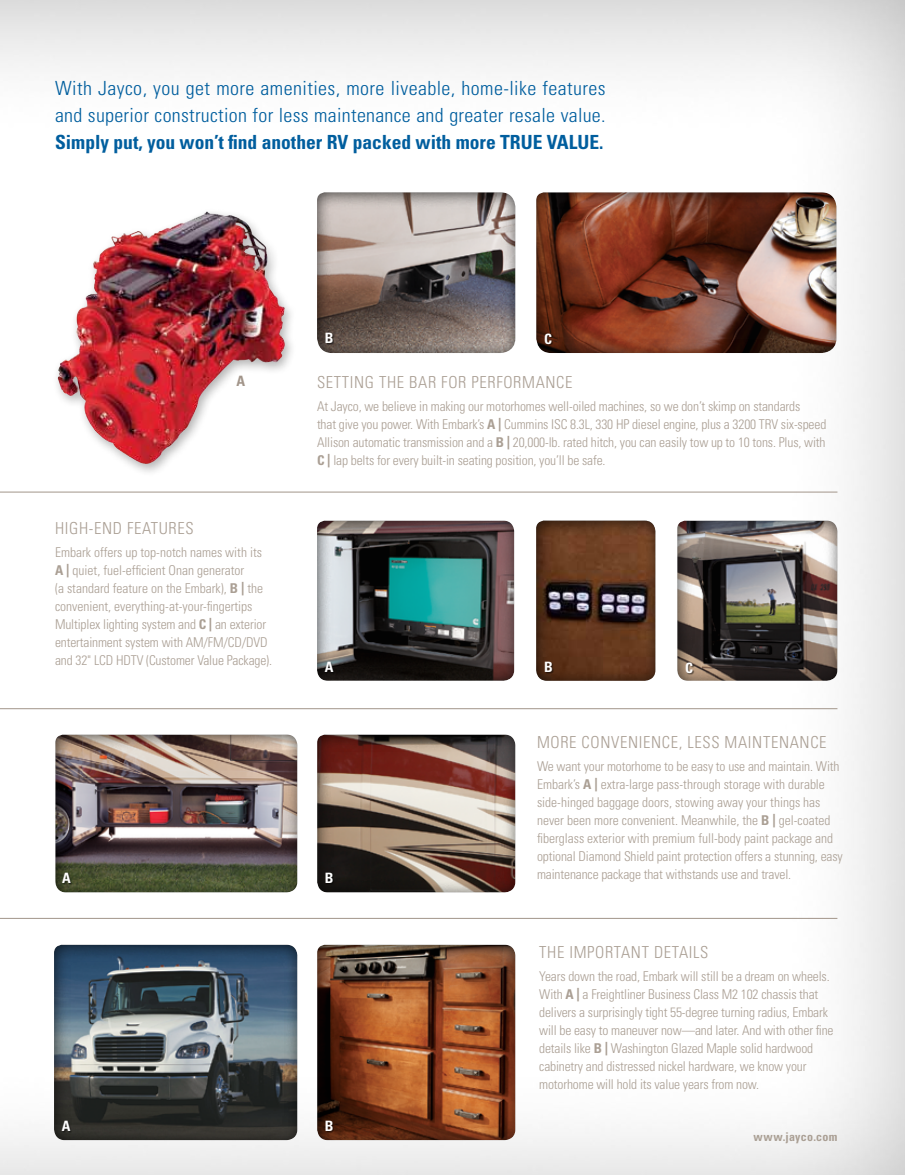
<style>
.page{position:relative;width:905px;height:1175px;background:#fff}
.page>*{position:absolute;margin:0;border:0;box-sizing:border-box;transform-origin:0 0}
.t1{font:300 condensed 19.5px/27px "Univers";letter-spacing:.015em;color:#005e9e}
.t2{font:700 condensed 19.5px "Univers";color:#005e9e}
.t3{font:300 condensed 16.5px "Univers";letter-spacing:.04em;color:#aa9f94}
.t4{font:700 condensed 14.25px "Univers";color:#fff}
.t5{font:700 condensed 14.25px "Univers";color:#a2958a}
.t6{font:300 condensed 13.5px/18px "Univers";letter-spacing:-.01em;color:#aa9f94}
.t7{font:700 condensed 12px "Univers";letter-spacing:.02em;color:#aa9f94}
.s1{font-weight:700}
</style>
<div class="page">
<div style="left:0;top:0;width:904px;height:1174px;background:#000;opacity:.35"></div>
<div style="left:52px;top:207px;width:245px;height:271px;background:#000;opacity:.3"></div>
<img style="left:60px;top:211px;width:146px;height:154px">
<hr style="left:0;top:491px;width:837px;height:1px;background:#a2958a">
<hr style="left:0;top:708px;width:837px;height:1px;background:#a2958a">
<hr style="left:0;top:918px;width:837px;height:1px;background:#a2958a">
<div style="left:317px;top:520px;width:199px;height:163px;background:#000;opacity:.75"></div>
<div style="left:325px;top:662px;width:10px;height:12px;background:#000;opacity:.5"></div>
<div style="left:54px;top:734px;width:246px;height:160px;background:#000;opacity:.75"></div>
<div style="left:62px;top:873px;width:10px;height:11px;background:#000;opacity:.5"></div>
<div style="left:317px;top:733px;width:201px;height:162px;background:#000;opacity:.75"></div>
<div style="left:326px;top:873px;width:8px;height:11px;background:#0e0c0b"></div>
<div style="left:536px;top:520px;width:121px;height:163px;background:#000;opacity:.75"></div>
<div style="left:545px;top:662px;width:8px;height:12px;background:#000;opacity:.5"></div>
<div style="left:677px;top:520px;width:162px;height:162px;background:#000;opacity:.75"></div>
<div style="left:686px;top:663px;width:8px;height:11px;background:#000;opacity:.5"></div>
<div style="left:317px;top:192px;width:201px;height:163px;background:#000;opacity:.75"></div>
<div style="left:326px;top:333px;width:8px;height:12px;background:#000;opacity:.5"></div>
<div style="left:535px;top:191px;width:303px;height:165px;background:#000;opacity:.75"></div>
<div style="left:545px;top:334px;width:8px;height:11px;background:#000;opacity:.5"></div>
<div style="left:53px;top:944px;width:247px;height:198px;background:#000;opacity:.75"></div>
<div style="left:62px;top:1121px;width:10px;height:11px;background:#000;opacity:.5"></div>
<div style="left:315px;top:944px;width:203px;height:198px;background:#000;opacity:.75"></div>
<div style="left:326px;top:1121px;width:8px;height:11px;background:#000;opacity:.5"></div>
<h1 class="t1" style="left:55px;top:75px;width:552px">With Jayco, you get more amenities, more liveable, home-like features and superior construction for less maintenance and greater resale value.</h1>
<h1 class="t2" style="left:55px;top:130px;width:457px">Simply put, you won’t find another RV packed with more TRUE</h1>
<h1 class="t2" style="left:546px;top:130px;width:22px">VALUE</h1>
<h1 class="t2" style="left:599px;top:130px;width:6px">.</h1>
<p class="t5" style="left:236px;top:372px;width:10px">A</p>
<p class="t3" style="left:55px;top:518px;width:49px">High-end</p>
<p class="t3" style="left:127px;top:518px;width:51px">features</p>
<p class="t6" style="left:55px;top:543px;width:219px">Embark offers up top-notch names with its <span class="s1">A |</span> quiet, fuel-efficient Onan generator<br>(a standard feature on the Embark), <span class="s1">B |</span> the convenient, everything-at-your-fingertips Multiplex lighting system and <span class="s1">C |</span> an exterior entertainment system with AM/FM/CD/DVD and 32" LCD HDTV (Customer Value Package).</p>
<p class="t4" style="left:325px;top:329px;width:10px">B</p>
<p class="t4" style="left:544px;top:330px;width:9px">C</p>
<p class="t3" style="left:317px;top:372px;width:18px">Settin</p>
<p class="t3" style="left:365px;top:372px;width:54px">g the bar</p>
<p class="t3" style="left:441px;top:372px;width:131px">for performance</p>
<p class="t6" style="left:317px;top:397px;width:511px">At Jayco, we believe in making our motorhomes well-oiled machines, so we don’t skimp on standards<br>that give you power. With Embark’s <span class="s1">A |</span> Cummins ISC 8.3L, 330 HP diesel engine, plus a 3200 TRV six-speed Allison automatic transmission and a <span class="s1">B |</span> 20,000-lb. rated hitch, you can easily tow up to 10 tons. Plus, with <span class="s1">C |</span> lap belts for every built-in seating position, you’ll be safe.</p>
<p class="t4" style="left:325px;top:658px;width:10px">A</p>
<p class="t4" style="left:544px;top:658px;width:10px">B</p>
<p class="t4" style="left:685px;top:659px;width:9px">C</p>
<p class="t4" style="left:62px;top:869px;width:10px">A</p>
<p class="t4" style="left:325px;top:869px;width:10px">B</p>
<p class="t4" style="left:62px;top:1116px;width:10px">A</p>
<p class="t4" style="left:325px;top:1116px;width:10px">B</p>
<p class="t3" style="left:537px;top:732px;width:11px">More</p>
<p class="t3" style="left:581px;top:732px;width:19px">convenien</p>
<p class="t3" style="left:661px;top:732px;width:42px">ce, Less</p>
<p class="t3" style="left:724px;top:732px;width:24px">maintenan</p>
<p class="t3" style="left:810px;top:732px;width:16px">ce</p>
<p class="t6" style="left:537px;top:757px;width:307px">We want your motorhome to be easy to use and maintain. With Embark’s <span class="s1">A |</span> extra-large pass-through storage with durable side-hinged baggage doors, stowing away your things has never been more convenient. Meanwhile, the <span class="s1">B |</span> gel-coated fiberglass exterior with premium full-body paint package and optional Diamond Shield paint protection offers a stunning, easy maintenance package that withstands use and travel.</p>
<p class="t3" style="left:539px;top:942px;width:66px">The important</p>
<p class="t3" style="left:654px;top:942px;width:9px">details</p>
<p class="t6" style="left:539px;top:967px;width:296px">Years down the road, Embark will still be a dream on wheels.<br>With <span class="s1">A |</span> a Freightliner Business Class M2 102 chassis that delivers a surprisingly tight 55-degree turning radius, Embark will be easy to maneuver now—and later. And with other fine details like <span class="s1">B |</span> Washington Glazed Maple solid hardwood cabinetry and distressed nickel hardware, we know your motorhome will hold its value years from now.</p>
<p class="t7" style="left:753px;top:1128px;width:85px">www.jayco.com</p>
</div>
